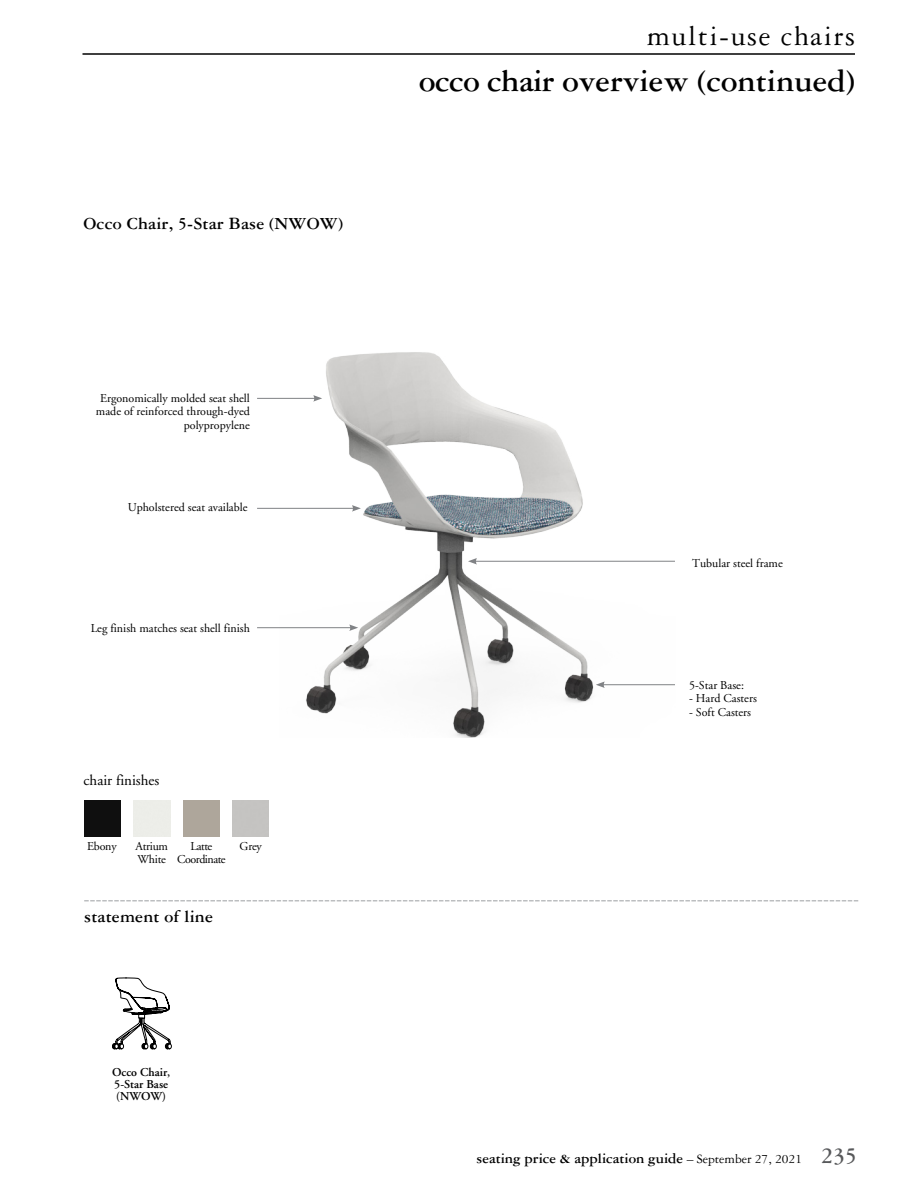
<style>
.page{position:relative;width:918px;height:1188px;background:#fff}
.page>*{position:absolute;margin:0;border:0;box-sizing:border-box;transform-origin:0 0}
.t1{font:700 33px "Garamond Three";color:#000}
.t2{font:30px "Garamond Three";letter-spacing:.05em;color:#000}
.t3{font:700 18px "Garamond Three";letter-spacing:.01em;color:#000}
.t4{font:700 15px "Garamond Three";color:#000}
.t5{font:15px "Adobe Garamond";color:#000}
.t6{font:12px/13.5px "Adobe Garamond";color:#000;text-align:right}
.t7{font:600 12px/12px "Adobe Garamond";color:#000}
.t8{font:12px/13.5px "Adobe Garamond";letter-spacing:-.04em;color:#000;text-align:center}
.t9{font:12px/13.5px "Adobe Garamond";letter-spacing:-.02em;color:#000}
.s1{font-weight:400;font-size:13.5px}
.s2{font-size:24px;color:#58595b}
</style>
<div class="page">
<hr style="left:82px;top:53px;width:773px;height:2px;background:#000">
<img style="left:280px;top:352px;width:395px;height:386px">
<svg style="left:112px;top:978px;width:60px;height:72px"></svg>
<hr style="left:257px;top:398px;width:59px;height:1px;background:#808285">
<svg style="left:313px;top:395px;width:9px;height:7px"></svg>
<hr style="left:257px;top:627px;width:95px;height:1px;background:#808285">
<svg style="left:349px;top:624px;width:9px;height:7px"></svg>
<hr style="left:602px;top:684px;width:73px;height:1px;background:#808285">
<svg style="left:596px;top:681px;width:9px;height:7px"></svg>
<hr style="left:475px;top:561px;width:200px;height:1px;background:#808285">
<svg style="left:468px;top:558px;width:9px;height:7px"></svg>
<hr style="left:257px;top:508px;width:97px;height:1px;background:#808285">
<svg style="left:352px;top:505px;width:9px;height:7px"></svg>
<svg style="left:84px;top:900px;width:774px;height:2px"></svg>
<div style="left:84px;top:800px;width:36px;height:37px;background:#0f0f0f"></div>
<h3 class="t3" style="left:83px;top:214px;width:261px">Occo Chair, 5-Star Base (NWOW)</h3>
<p class="t6" style="left:96px;top:392px;width:155px">Ergonomically molded seat shell made of reinforced through-dyed polypropylene</p>
<p class="t6" style="left:128px;top:500px;width:121px">Upholstered seat available</p>
<p class="t6" style="left:91px;top:622px;width:161px">Leg finish matches seat shell finish</p>
<p class="t5" style="left:84px;top:772px;width:77px">chair finishes</p>
<p class="t6" style="left:87px;top:840px;width:31px">Ebony</p>
<p class="t6" style="left:240px;top:840px;width:24px">Grey</p>
<p class="t9" style="left:135px;top:840px;width:34px">Atrium<br>White</p>
<p class="t8" style="left:177px;top:840px;width:50px">Latte<br>Coordinate</p>
<h3 class="t3" style="left:84px;top:906px;width:130px">statement of line</h3>
<p class="t7" style="left:112px;top:1066px;width:60px">Occo Chair,<br>5-Star Base (NWOW)</p>
<h2 class="t2" style="left:647px;top:20px;width:210px">multi-use chairs</h2>
<h1 class="t1" style="left:419px;top:63px;width:437px">occo chair overview (continued)</h1>
<p class="t6" style="left:692px;top:557px;width:92px">Tubular steel frame</p>
<p class="t6" style="left:689px;top:679px;width:56px">5-Star Base:</p>
<p class="t6" style="left:689px;top:692px;width:69px">- Hard Casters</p>
<p class="t6" style="left:689px;top:706px;width:64px">- Soft Casters</p>
<p class="t4" style="left:477px;top:1150px;width:382px">seating price &amp; application guide <span class="s1">– September 27, 2021</span> <span class="s2">235</span></p>
</div>
